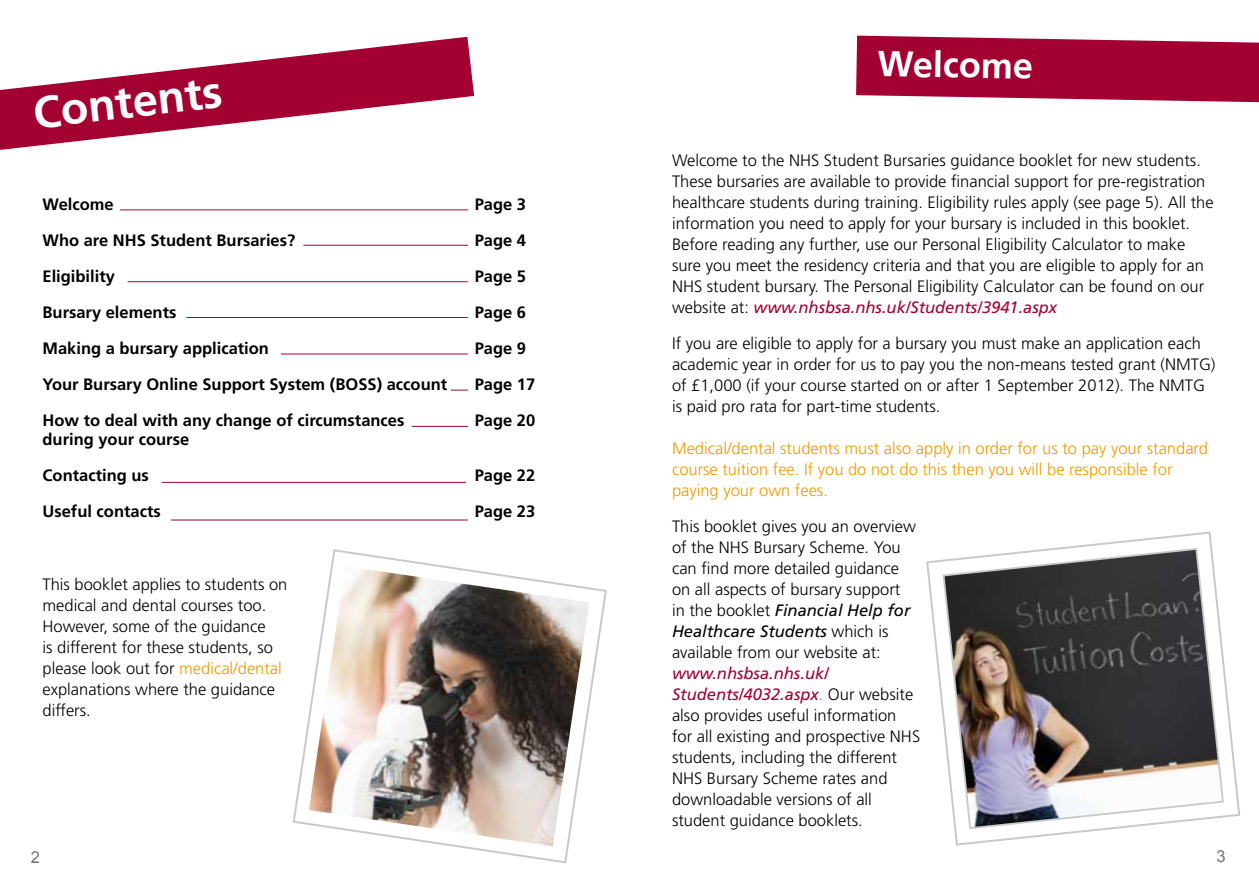
<style>
.page{position:relative;width:1259px;height:893px;background:#fff}
.page>*{position:absolute;margin:0;border:0;box-sizing:border-box;transform-origin:0 0}
.t1{font:700 45px "Frutiger LT Std";color:#fff}
.t2{font:700 36px "Frutiger LT Std";color:#fff}
.t3{font:300 16.5px/21px "Frutiger LT Std";color:#000}
.t4{font:700 16.5px/36px "Frutiger LT Std";color:#000}
.t5{font:300 16.5px/21px "Frutiger LT Std";color:#f39900}
.t6{font:16.5px "Arial";color:#747476}
.s1{color:#f39900}
.s2{font-weight:400;font-style:italic;color:#a40133}
.s3{font-weight:400;font-style:italic}
.s4{color:#747476}
</style>
<div class="page">
<svg style="left:0;top:37px;width:474px;height:113px;fill:#a40133"></svg>
<svg style="left:856px;top:36px;width:403px;height:66px;background:#ad1a47"></svg>
<hr style="left:120px;top:209px;width:348px;height:1px;background:#a40133">
<hr style="left:303px;top:245px;width:165px;height:1px;background:#a40133">
<hr style="left:128px;top:281px;width:340px;height:1px;background:#a40133">
<hr style="left:186px;top:317px;width:282px;height:1px;background:#a40133">
<hr style="left:281px;top:354px;width:187px;height:1px;background:#a40133">
<svg style="left:451px;top:390px;width:17px;height:1px"></svg>
<hr style="left:412px;top:426px;width:56px;height:1px;background:#a40133">
<hr style="left:171px;top:520px;width:297px;height:1px;background:#a40133">
<svg style="left:926px;top:531px;width:315px;height:315px"></svg>
<img style="left:941px;top:547px;width:284px;height:283px">
<svg style="left:292px;top:549px;width:315px;height:315px"></svg>
<img style="left:309px;top:566px;width:280px;height:280px">
<hr style="left:162px;top:482px;width:304px;height:1px;background:#a40133">
<h1 class="t1" style="left:31px;top:86px;width:191px;rotate:-6deg">Contents</h1>
<p class="t4" style="left:43px;top:186px;width:73px">Welcome</p>
<p class="t4" style="left:475px;top:186px;width:53px">Page 3</p>
<p class="t4" style="left:43px;top:222px;width:254px">Who are NHS Student Bursaries?</p>
<p class="t4" style="left:475px;top:222px;width:53px">Page 4</p>
<p class="t4" style="left:43px;top:258px;width:74px">Eligibility</p>
<p class="t4" style="left:475px;top:258px;width:53px">Page 5</p>
<p class="t4" style="left:43px;top:294px;width:135px">Bursary elements</p>
<p class="t4" style="left:475px;top:294px;width:53px">Page 6</p>
<p class="t4" style="left:43px;top:330px;width:228px">Making a bursary application</p>
<p class="t4" style="left:475px;top:330px;width:53px">Page 9</p>
<p class="t4" style="left:43px;top:366px;width:406px">Your Bursary Online Support System (BOSS) account</p>
<p class="t4" style="left:475px;top:366px;width:62px">Page 17</p>
<p class="t4" style="left:43px;top:402px;width:363px">How to deal with any change of circumstances</p>
<p class="t4" style="left:475px;top:402px;width:62px">Page 20</p>
<p class="t4" style="left:43px;top:422px;width:148px">during your course<br>Contacting us</p>
<p class="t4" style="left:475px;top:458px;width:62px">Page 22</p>
<p class="t4" style="left:43px;top:494px;width:120px">Useful contacts</p>
<p class="t4" style="left:475px;top:494px;width:62px">Page 23</p>
<p class="t3" style="left:43px;top:574px;width:246px">This booklet applies to students on medical and dental courses too.<br>However, some of the guidance<br>is different for these students, so please look out for <span class="s1">medical/dental </span>explanations where the guidance differs.</p>
<h2 class="t2" style="left:878px;top:42px;width:157px;rotate:1deg">Welcome</h2>
<p class="t3" style="left:672px;top:150px;width:543px">Welcome to the NHS Student Bursaries guidance booklet for new students.<br>These bursaries are available to provide financial support for pre-registration healthcare students during training. Eligibility rules apply (see page 5). All the information you need to apply for your bursary is included in this booklet.<br>Before reading any further, use our Personal Eligibility Calculator to make sure you meet the residency criteria and that you are eligible to apply for an NHS student bursary. The Personal Eligibility Calculator can be found on our website at: <span class="s2">www.nhsbsa.nhs.uk/Students/3941.aspx</span></p>
<p class="t3" style="left:672px;top:333px;width:545px">If you are eligible to apply for a bursary you must make an application each academic year in order for us to pay you the non-means tested grant (NMTG) of £1,000 (if your course started on or after 1 September 2012). The NMTG is paid pro rata for part-time students.</p>
<p class="t5" style="left:672px;top:438px;width:537px">Medical/dental students must also apply in order for us to pay your standard course tuition fee. If you do not do this then you will be responsible for paying your own fees.</p>
<p class="t3" style="left:672px;top:516px;width:245px">This booklet gives you an overview of the NHS Bursary Scheme. You can find more detailed guidance on all aspects of bursary support in the booklet <span class="s3">Financial Help for<br>Healthcare Students</span> which is available from our website at:</p>
<p class="t3" style="left:672px;top:663px;width:250px"><span class="s2">www.nhsbsa.nhs.uk/<br>Students/4032.aspx</span><span class="s4">.</span> Our website also provides useful information for all existing and prospective NHS students, including the different<br>NHS Bursary Scheme rates and downloadable versions of all student guidance booklets.</p>
<p class="t6" style="left:31px;top:846px;width:11px">2</p>
<p class="t6" style="left:1216px;top:846px;width:11px">3</p>
</div>
